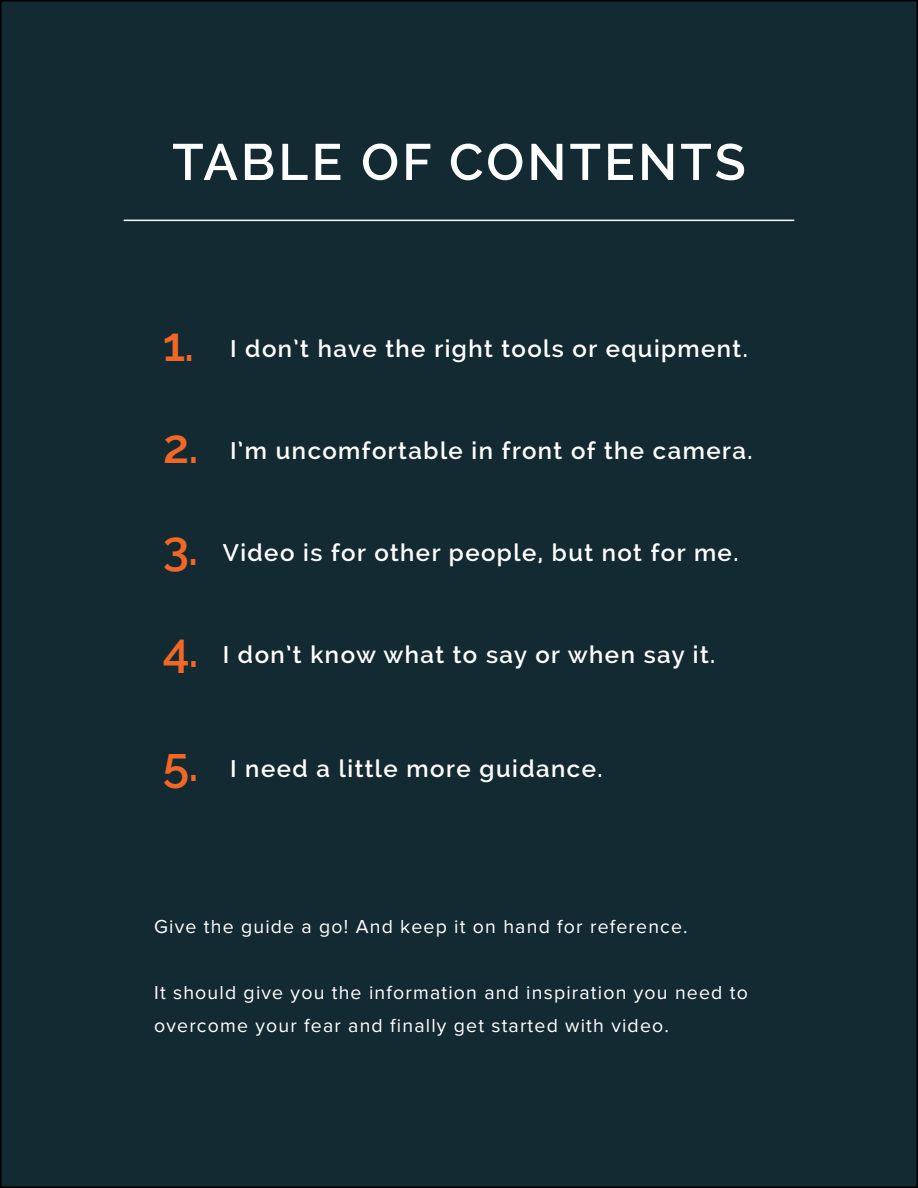
<style>
.page{position:relative;width:918px;height:1188px;background:#fff}
.page>*{position:absolute;margin:0;border:0;box-sizing:border-box;transform-origin:0 0}
.t1{font:600 51px "Raleway";letter-spacing:.06em;color:#fff}
.t2{font:600 48px/102px "Raleway";color:#f16725;text-align:justify}
.t3{font:600 24px "Raleway";letter-spacing:.06em;color:#fff}
.t4{font:19.5px/33px "Proxima Nova";letter-spacing:.06em;color:#fff}
</style>
<div class="page">
<div style="left:1px;top:1px;width:916px;height:1186px;background:#132a32"></div>
<hr style="left:124px;top:220px;width:670px;height:1px;background:#fff">
<h1 class="t1" style="left:172px;top:133px;width:575px">TABLE OF CONTENTS</h1>
<h2 class="t2" style="left:163px;top:294px;width:37px">1.<br>2.<br>3.<br>4.</h2>
<p class="t3" style="left:230px;top:335px;width:519px">I don’t have the right tools or equipment.</p>
<p class="t3" style="left:230px;top:437px;width:524px">I’m uncomfortable in front of the camera.</p>
<p class="t3" style="left:223px;top:539px;width:517px">Video is for other people, but not for me.</p>
<p class="t3" style="left:223px;top:641px;width:494px">I don’t know what to say or when say it.</p>
<h2 class="t2" style="left:163px;top:714px;width:37px">5.</h2>
<p class="t3" style="left:230px;top:755px;width:374px">I need a little more guidance.</p>
<p class="t4" style="left:154px;top:911px;width:535px">Give the guide a go! And keep it on hand for reference.</p>
<p class="t4" style="left:154px;top:977px;width:595px">It should give you the information and inspiration you need to overcome your fear and finally get started with video.</p>
</div>
